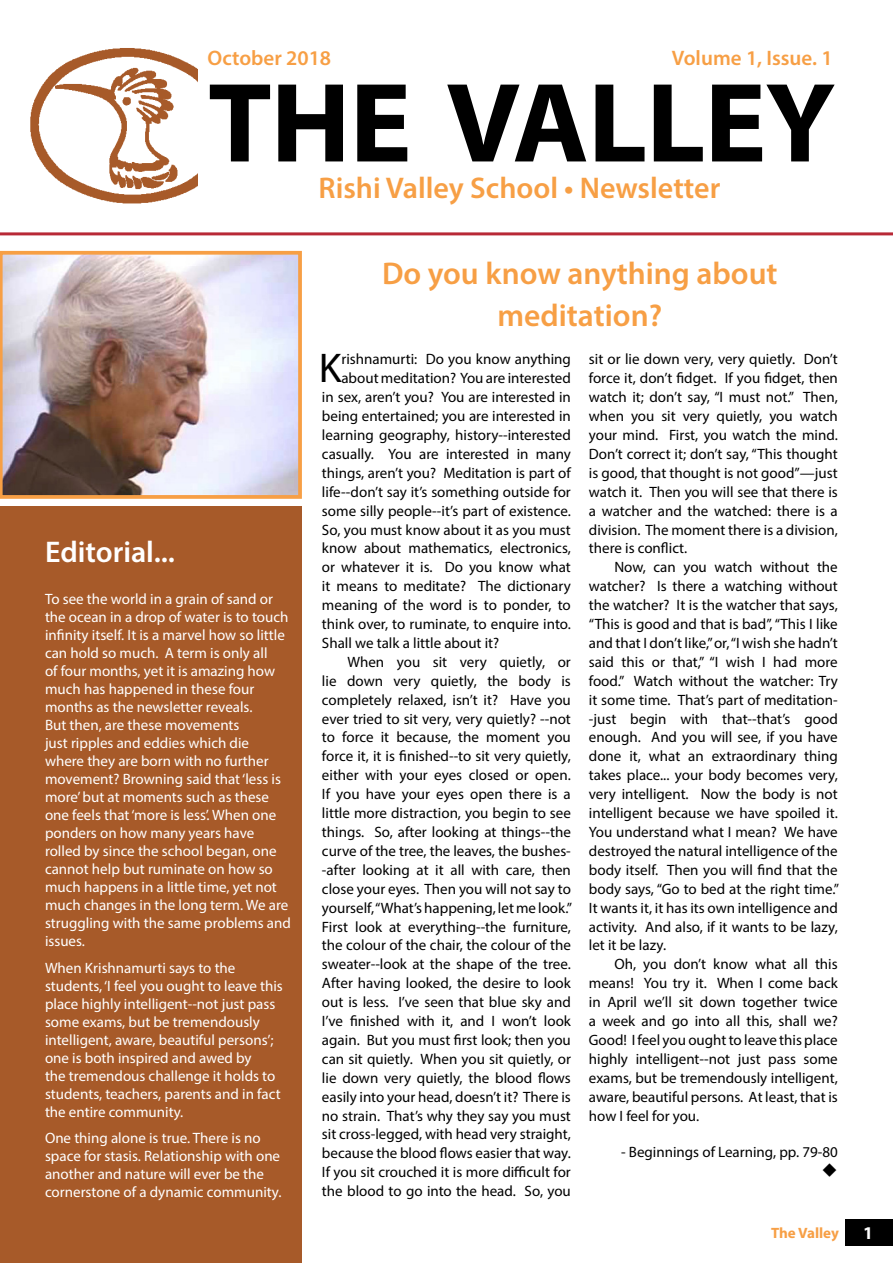
<style>
.page{position:relative;width:893px;height:1263px;background:#fff}
.page>*{position:absolute;margin:0;border:0;box-sizing:border-box;transform-origin:0 0}
.t1{font:700 114px "Myriad Pro";letter-spacing:-.01em;color:#000}
.t2{font:41.7px "Myriad Pro";color:#000}
.t3{font:600 31.5px/42px "Myriad Pro";color:#f79f45;text-align:center}
.t4{font:600 30px "Myriad Pro";color:#f79f45}
.t5{font:600 30px "Myriad Pro";color:#fff}
.t6{font:600 21px "Myriad Pro";color:#f79f45}
.t7{font:700 18px "Myriad Pro";color:#fff}
.t8{font:15px/18.9px "Myriad Pro";color:#000;text-align:justify}
.t9{font:15px/18px "Myriad Pro";color:#fff}
.t10{font:700 15px "Myriad Pro";color:#f79f45}
</style>
<div class="page">
<div style="left:0;top:506px;width:302px;height:757px;background:#a75a29"></div>
<div style="left:846px;top:1219px;width:47px;height:26px;background:#000"></div>
<img style="left:30px;top:48px;width:168px;height:156px">
<img style="left:0;top:251px;width:302px;height:248px">
<hr style="left:0;top:232px;width:893px;height:3px;background:#b82937">
<h3 class="t6" style="left:208px;top:44px;width:125px">October 2018</h3>
<h3 class="t6" style="left:672px;top:44px;width:162px">Volume 1, Issue. 1</h3>
<h1 class="t1" style="left:208px;top:49px;width:629px">The Valley</h1>
<h3 class="t4" style="left:318px;top:169px;width:403px">Rishi Valley School • Newsletter</h3>
<h3 class="t5" style="left:45px;top:533px;width:131px">Editorial...</h3>
<p class="t9" style="left:45px;top:590px;width:247px">To see the world in a grain of sand or the ocean in a drop of water is to touch infinity itself. It is a marvel how so little can hold so much. A term is only all<br>of four months, yet it is amazing how much has happened in these four months as the newsletter reveals.<br>But then, are these movements<br>just ripples and eddies which die where they are born with no further movement? Browning said that ‘less is more’ but at moments such as these one feels that ‘more is less’. When one ponders on how many years have rolled by since the school began, one cannot help but ruminate on how so much happens in a little time, yet not much changes in the long term. We are struggling with the same problems and issues.</p>
<p class="t9" style="left:45px;top:958px;width:239px">When Krishnamurti says to the students, ‘I feel you ought to leave this place highly intelligent--not just pass some exams, but be tremendously intelligent, aware, beautiful persons’; one is both inspired and awed by<br>the tremendous challenge it holds to students, teachers, parents and in fact the entire community.</p>
<p class="t9" style="left:45px;top:1129px;width:238px">One thing alone is true. There is no space for stasis. Relationship with one another and nature will ever be the cornerstone of a dynamic community.</p>
<h3 class="t3" style="left:382px;top:251px;width:397px">Do you know anything about meditation?</h3>
<h2 class="t2" style="left:319px;top:343px;width:24px">K</h2>
<p class="t8" style="left:341px;top:350px;width:231px">rishnamurti: Do you know anything</p>
<p class="t8" style="left:341px;top:369px;width:231px">about meditation? You are interested</p>
<p class="t8" style="left:322px;top:387px;width:250px">in sex, aren’t you? You are interested in</p>
<p class="t8" style="left:322px;top:406px;width:250px">being entertained; you are interested in</p>
<p class="t8" style="left:322px;top:425px;width:250px">learning geography, history--interested</p>
<p class="t8" style="left:322px;top:444px;width:250px">casually. You are interested in many</p>
<p class="t8" style="left:322px;top:463px;width:250px">things, aren’t you? Meditation is part of</p>
<p class="t8" style="left:322px;top:482px;width:250px">life--don’t say it’s something outside for</p>
<p class="t8" style="left:322px;top:501px;width:250px">some silly people--it’s part of existence.</p>
<p class="t8" style="left:322px;top:520px;width:250px">So, you must know about it as you must</p>
<p class="t8" style="left:322px;top:539px;width:250px">know about mathematics, electronics,</p>
<p class="t8" style="left:322px;top:558px;width:250px">or whatever it is. Do you know what</p>
<p class="t8" style="left:322px;top:576px;width:250px">it means to meditate? The dictionary</p>
<p class="t8" style="left:322px;top:595px;width:250px">meaning of the word is to ponder, to</p>
<p class="t8" style="left:322px;top:614px;width:250px">think over, to ruminate, to enquire into.</p>
<p class="t8" style="left:322px;top:633px;width:179px">Shall we talk a little about it?</p>
<p class="t8" style="left:347px;top:652px;width:225px">When you sit very quietly, or</p>
<p class="t8" style="left:322px;top:671px;width:250px">lie down very quietly, the body is</p>
<p class="t8" style="left:322px;top:690px;width:250px">completely relaxed, isn’t it? Have you</p>
<p class="t8" style="left:322px;top:709px;width:250px">ever tried to sit very, very quietly? --not</p>
<p class="t8" style="left:322px;top:728px;width:250px">to force it because, the moment you</p>
<p class="t8" style="left:322px;top:747px;width:250px">force it, it is finished--to sit very quietly,</p>
<p class="t8" style="left:322px;top:765px;width:250px">either with your eyes closed or open.</p>
<p class="t8" style="left:322px;top:784px;width:250px">If you have your eyes open there is a</p>
<p class="t8" style="left:322px;top:803px;width:250px">little more distraction, you begin to see</p>
<p class="t8" style="left:322px;top:822px;width:250px">things. So, after looking at things--the</p>
<p class="t8" style="left:322px;top:841px;width:250px">curve of the tree, the leaves, the bushes-</p>
<p class="t8" style="left:322px;top:860px;width:250px">-after looking at it all with care, then</p>
<p class="t8" style="left:322px;top:879px;width:250px">close your eyes. Then you will not say to</p>
<p class="t8" style="left:322px;top:898px;width:252px">yourself, “What’s happening, let me look.”</p>
<p class="t8" style="left:322px;top:917px;width:250px">First look at everything--the furniture,</p>
<p class="t8" style="left:322px;top:936px;width:250px">the colour of the chair, the colour of the</p>
<p class="t8" style="left:322px;top:954px;width:250px">sweater--look at the shape of the tree.</p>
<p class="t8" style="left:322px;top:973px;width:250px">After having looked, the desire to look</p>
<p class="t8" style="left:322px;top:992px;width:250px">out is less. I’ve seen that blue sky and</p>
<p class="t8" style="left:322px;top:1011px;width:250px">I’ve finished with it, and I won’t look</p>
<p class="t8" style="left:322px;top:1030px;width:250px">again. But you must first look; then you</p>
<p class="t8" style="left:322px;top:1049px;width:250px">can sit quietly. When you sit quietly, or</p>
<p class="t8" style="left:322px;top:1068px;width:250px">lie down very quietly, the blood flows</p>
<p class="t8" style="left:322px;top:1087px;width:250px">easily into your head, doesn’t it? There is</p>
<p class="t8" style="left:322px;top:1106px;width:250px">no strain. That’s why they say you must</p>
<p class="t8" style="left:322px;top:1125px;width:250px">sit cross-legged, with head very straight,</p>
<p class="t8" style="left:322px;top:1143px;width:250px">because the blood flows easier that way.</p>
<p class="t8" style="left:322px;top:1162px;width:250px">If you sit crouched it is more difficult for</p>
<p class="t8" style="left:322px;top:1181px;width:250px">the blood to go into the head. So, you</p>
<p class="t8" style="left:589px;top:350px;width:250px">sit or lie down very, very quietly. Don’t force it, don’t fidget. If you fidget, then watch it; don’t say, “I must not.” Then, when you sit very quietly, you watch your mind. First, you watch the mind.<br>Don’t correct it; don’t say, “This thought is good, that thought is not good”—just watch it. Then you will see that there is a watcher and the watched: there is a division. The moment there is a division, there is conflict.</p>
<p class="t8" style="left:589px;top:558px;width:252px;text-indent:26px">Now, can you watch without the watcher? Is there a watching without the watcher? It is the watcher that says, “This is good and that is bad”, “This I like and that I don’t like,” or, “I wish she hadn’t said this or that,” “I wish I had more food.” Watch without the watcher: Try it some time. That’s part of meditation--just begin with that--that’s good enough. And you will see, if you have done it, what an extraordinary thing takes place... your body becomes very, very intelligent. Now the body is not intelligent because we have spoiled it.<br>You understand what I mean? We have destroyed the natural intelligence of the body itself. Then you will find that the body says, “Go to bed at the right time.” It wants it, it has its own intelligence and activity. And also, if it wants to be lazy, let it be lazy.</p>
<p class="t8" style="left:589px;top:954px;width:250px;text-indent:26px">Oh, you don’t know what all this means! You try it. When I come back in April we’ll sit down together twice a week and go into all this, shall we?<br>Good! I feel you ought to leave this place highly intelligent--not just pass some exams, but be tremendously intelligent, aware, beautiful persons. At least, that is how I feel for you.</p>
<p class="t8" style="left:621px;top:1142px;width:218px">- Beginnings of Learning, pp. 79-80</p>
<p class="t10" style="left:771px;top:1223px;width:69px">The Valley</p>
<p class="t7" style="left:863px;top:1221px;width:11px">1</p>
</div>
